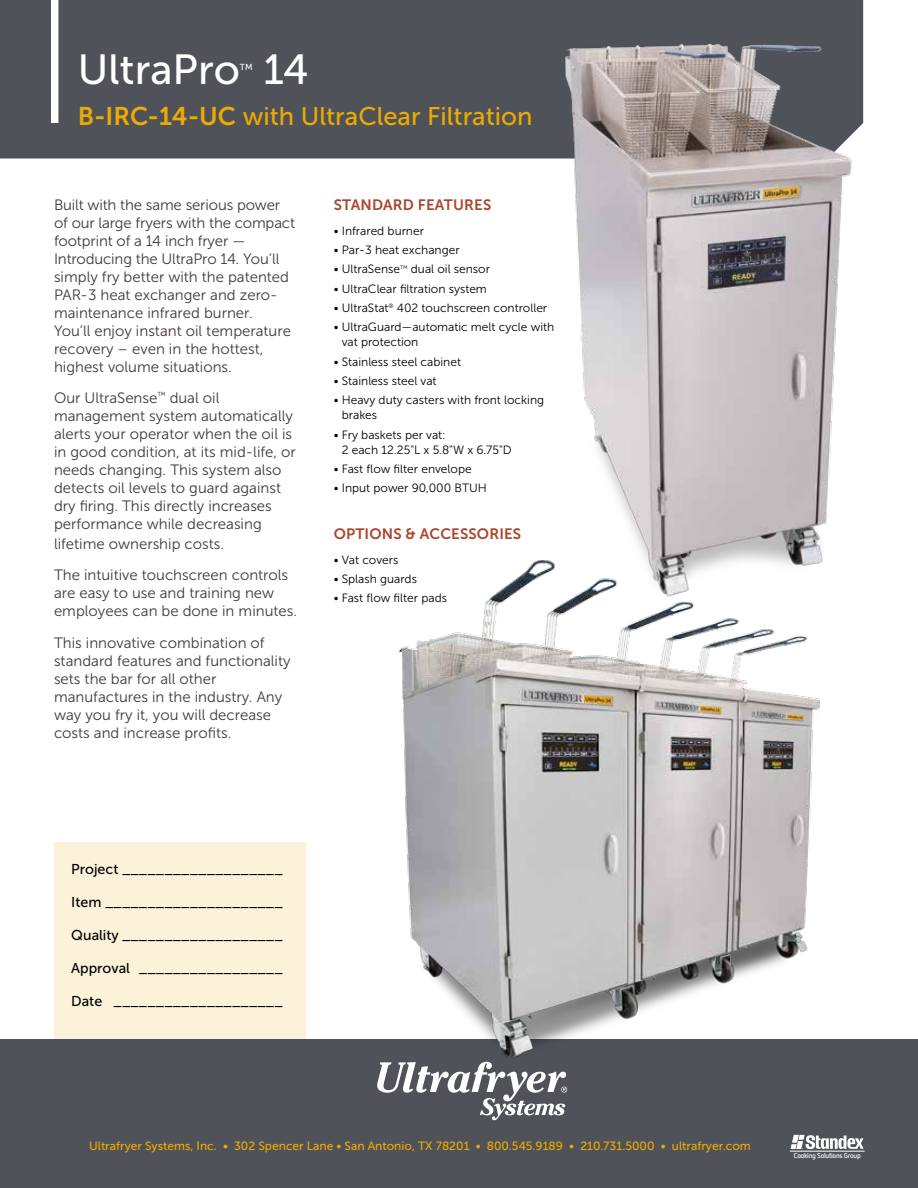
<style>
.page{position:relative;width:918px;height:1188px;background:#fff}
.page>*{position:absolute;margin:0;border:0;box-sizing:border-box;transform-origin:0 0}
.t1{font:42px "Museo Sans 500";color:#fff}
.t2{font:25.5px "Museo Sans 500";color:#edaa00}
.t3{font:15px/18px "Museo Sans 300";color:#413a38}
.t4{font:15px "Museo Sans 700";letter-spacing:.01em;color:#ab452d}
.t5{font:14.25px "Museo Sans 500";color:#000}
.t6{font:12px/15px "Museo Sans 300";color:#000}
.t7{font:12px "Museo Sans 500";color:#edaa00}
.t8{font:8.7px "Museo Sans 500";color:#fff}
.t9{font:700 7.05px "Netto Offc";letter-spacing:-.04em;color:#fff}
.t10{font:5.25px "Museo Sans 300";color:#000}
.s1{font-family:"Museo Sans 700"}
</style>
<div class="page">
<div style="left:0;top:0;width:863px;height:159px;background:#4f5259"></div>
<div style="left:54px;top:842px;width:252px;height:221px;background:#fcf2d9"></div>
<div style="left:0;top:1039px;width:918px;height:149px;background:#4f5259"></div>
<div style="left:51px;top:0;width:7px;height:123px;background:#fff"></div>
<svg style="left:377px;top:1062px;width:190px;height:58px"></svg>
<hr style="left:790px;top:1151px;width:74px;height:1px;background:#fff">
<svg style="left:790px;top:1135px;width:74px;height:14px"></svg>
<img style="left:553px;top:26px;width:311px;height:538px">
<img style="left:399px;top:560px;width:420px;height:497px">
<h1 class="t1" style="left:78px;top:47px;width:163px">UltraPro</h1>
<p class="t8" style="left:240px;top:62px;width:14px">TM</p>
<h1 class="t1" style="left:263px;top:47px;width:47px">14</h1>
<h2 class="t2" style="left:78px;top:102px;width:456px"><span class="s1">B-IRC-14-UC</span> with UltraClear Filtration</h2>
<p class="t3" style="left:54px;top:196px;width:243px">Built with the same serious power of our large fryers with the compact footprint of a 14 inch fryer —<br>Introducing the UltraPro 14. You’ll simply fry better with the patented<br>PAR-3 heat exchanger and zero&shy;maintenance infrared burner.<br>You’ll enjoy instant oil temperature recovery – even in the hottest, highest volume situations.</p>
<p class="t3" style="left:54px;top:389px;width:243px">Our UltraSense<sup>™</sup> dual oil management system automatically alerts your operator when the oil is in good condition, at its mid-life, or needs changing. This system also detects oil levels to guard against dry firing. This directly increases performance while decreasing</p>
<p class="t3" style="left:54px;top:528px;width:236px;line-height:31.5px">lifetime ownership costs.<br>The intuitive touchscreen controls</p>
<p class="t3" style="left:54px;top:584px;width:245px">are easy to use and training new employees can be done in minutes.</p>
<p class="t3" style="left:54px;top:634px;width:238px">This innovative combination of standard features and functionality sets the bar for all other manufactures in the industry. Any way you fry it, you will decrease costs and increase profits.</p>
<p class="t4" style="left:334px;top:196px;width:159px">STANDARD FEATURES</p>
<p class="t6" style="left:334px;top:223px;width:92px">• Infrared burner</p>
<p class="t6" style="left:334px;top:242px;width:127px">• Par-3 heat exchanger</p>
<p class="t6" style="left:334px;top:262px;width:68px">• UltraSense</p>
<p class="t10" style="left:400px;top:264px;width:9px">TM</p>
<p class="t6" style="left:411px;top:262px;width:81px">dual oil sensor</p>
<p class="t6" style="left:334px;top:281px;width:155px">• UltraClear filtration system</p>
<p class="t6" style="left:334px;top:300px;width:215px">• UltraStat<sup>®</sup> 402 touchscreen controller</p>
<p class="t6" style="left:342px;top:320px;width:214px;text-indent:-8px">• UltraGuard—automatic melt cycle with vat protection</p>
<p class="t6" style="left:334px;top:354px;width:129px">• Stainless steel cabinet</p>
<p class="t6" style="left:334px;top:373px;width:104px">• Stainless steel vat</p>
<p class="t6" style="left:342px;top:393px;width:204px;text-indent:-8px">• Heavy duty casters with front locking brakes</p>
<p class="t6" style="left:342px;top:427px;width:172px;text-indent:-8px">• Fry baskets per vat:<br>2 each 12.25"L x 5.8"W x 6.75"D</p>
<p class="t6" style="left:334px;top:461px;width:140px">• Fast flow filter envelope</p>
<p class="t6" style="left:334px;top:481px;width:155px">• Input power 90,000 BTUH</p>
<p class="t4" style="left:334px;top:525px;width:189px">OPTIONS &amp; ACCESSORIES</p>
<p class="t6" style="left:334px;top:552px;width:66px">• Vat covers</p>
<p class="t6" style="left:334px;top:571px;width:85px">• Splash guards</p>
<p class="t6" style="left:334px;top:591px;width:115px">• Fast flow filter pads</p>
<p class="t5" style="left:71px;top:861px;width:213px">Project ___________________</p>
<p class="t5" style="left:71px;top:894px;width:213px">Item _____________________</p>
<p class="t5" style="left:71px;top:927px;width:213px">Quality ___________________</p>
<p class="t5" style="left:71px;top:960px;width:213px">Approval _________________</p>
<p class="t5" style="left:71px;top:993px;width:213px">Date ____________________</p>
<p class="t7" style="left:89px;top:1139px;width:663px">Ultrafryer Systems, Inc. • 302 Spencer Lane • San Antonio, TX 78201 • 800.545.9189 • 210.731.5000 • ultrafryer.com</p>
<p class="t9" style="left:794px;top:1151px;width:68px">Cooking Solutions Group</p>
</div>
